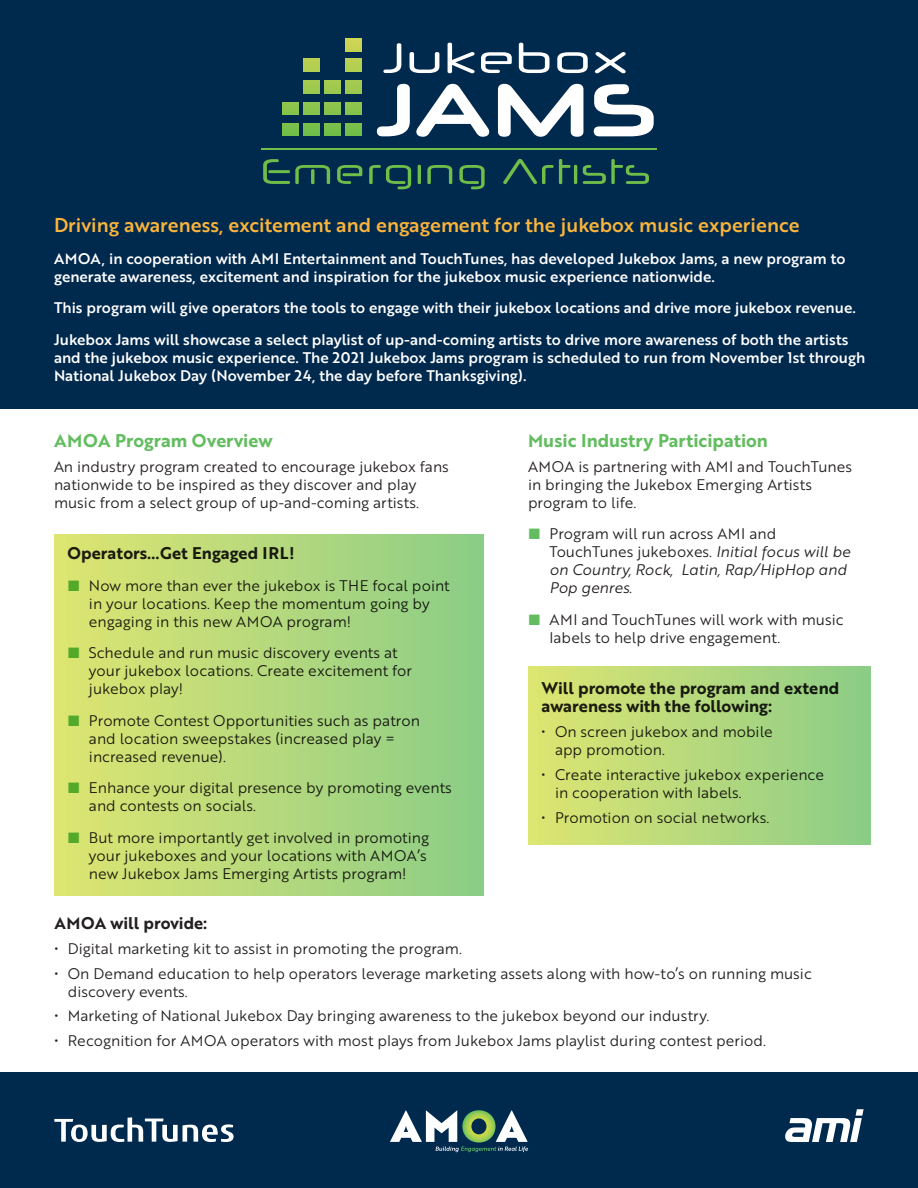
<style>
.page{position:relative;width:918px;height:1188px;background:#fff}
.page>*{position:absolute;margin:0;border:0;box-sizing:border-box;transform-origin:0 0}
.t1{font:19.5px "Brother 1816 Medium";color:#fcb53b}
.t2{font:18px "Brother 1816 Bold";color:#63bd60}
.t3{font:16.5px/18px "Brother 1816 Bold";color:#231f20}
.t4{font:15px/18px "Brother 1816 Book";color:#231f20}
.t5{font:15px/18px "Brother 1816 Medium";color:#fff}
.t6{font:15px/18px "Brother 1816 Book Italic";color:#231f20}
.s1{font-family:"Brother 1816 Book Italic"}
</style>
<div class="page">
<div style="left:54px;top:534px;width:430px;height:361px;background:linear-gradient(to right,#dfe671,#8bcd87)"></div>
<div style="left:0;top:0;width:918px;height:409px;background:#00294e"></div>
<div style="left:282px;top:123px;width:16px;height:13px;background:#75bf4b"></div>
<div style="left:282px;top:102px;width:16px;height:13px;background:#8ac44d"></div>
<div style="left:303px;top:123px;width:17px;height:13px;background:#75bf4b"></div>
<div style="left:303px;top:102px;width:17px;height:13px;background:#8ac44d"></div>
<div style="left:303px;top:81px;width:17px;height:13px;background:#9fca4f"></div>
<div style="left:303px;top:59px;width:17px;height:12px;background:#b5cf51"></div>
<div style="left:325px;top:123px;width:16px;height:13px;background:#75bf4b"></div>
<div style="left:325px;top:102px;width:16px;height:13px;background:#8ac44d"></div>
<div style="left:325px;top:81px;width:16px;height:13px;background:#9fca4f"></div>
<div style="left:345px;top:123px;width:16px;height:13px;background:#75bf4b"></div>
<div style="left:345px;top:102px;width:16px;height:13px;background:#8ac44d"></div>
<div style="left:345px;top:81px;width:16px;height:13px;background:#9fca4f"></div>
<div style="left:345px;top:59px;width:16px;height:12px;background:#b5cf51"></div>
<div style="left:345px;top:39px;width:16px;height:12px;background:#cad453"></div>
<svg style="left:383px;top:43px;width:18px;height:30px"></svg>
<svg style="left:410px;top:52px;width:29px;height:21px"></svg>
<svg style="left:448px;top:43px;width:27px;height:30px"></svg>
<svg style="left:481px;top:52px;width:31px;height:21px"></svg>
<svg style="left:519px;top:43px;width:30px;height:30px"></svg>
<svg style="left:557px;top:52px;width:31px;height:21px"></svg>
<svg style="left:595px;top:52px;width:31px;height:21px"></svg>
<svg style="left:377px;top:84px;width:33px;height:52px"></svg>
<svg style="left:416px;top:84px;width:73px;height:53px"></svg>
<svg style="left:498px;top:84px;width:85px;height:53px"></svg>
<svg style="left:594px;top:84px;width:60px;height:52px"></svg>
<svg style="left:263px;top:159px;width:67px;height:25px"></svg>
<svg style="left:337px;top:165px;width:25px;height:19px"></svg>
<svg style="left:369px;top:165px;width:42px;height:24px"></svg>
<hr style="left:418px;top:165px;width:3px;height:19px;background:#70be4a;border-radius:2px">
<svg style="left:427px;top:165px;width:25px;height:19px"></svg>
<svg style="left:459px;top:165px;width:26px;height:24px"></svg>
<svg style="left:503px;top:159px;width:68px;height:25px"></svg>
<hr style="left:574px;top:165px;width:3px;height:19px;background:#70be4a;border-radius:2px">
<svg style="left:583px;top:159px;width:66px;height:25px"></svg>
<hr style="left:261px;top:148px;width:396px;height:2px;background:#70be4a">
<div style="left:0;top:1072px;width:918px;height:116px;background:#00294e"></div>
<div style="left:528px;top:666px;width:342px;height:178px;background:linear-gradient(to right,#dfe571,#8ccd87)"></div>
<svg style="left:54px;top:1117px;width:180px;height:25px"></svg>
<svg style="left:785px;top:1109px;width:79px;height:33px"></svg>
<svg style="left:390px;top:1110px;width:138px;height:42px"></svg>
<svg style="left:69px;top:580px;width:10px;height:11px"></svg>
<svg style="left:69px;top:648px;width:10px;height:10px"></svg>
<svg style="left:69px;top:715px;width:10px;height:11px"></svg>
<svg style="left:69px;top:783px;width:10px;height:10px"></svg>
<svg style="left:69px;top:832px;width:10px;height:11px"></svg>
<p class="t1" style="left:54px;top:210px;width:747px">Driving awareness, excitement and engagement for the jukebox music experience</p>
<p class="t5" style="left:54px;top:249px;width:793px">AMOA, in cooperation with AMI Entertainment and TouchTunes, has developed Jukebox Jams, a new program to generate awareness, excitement and inspiration for the jukebox music experience nationwide.</p>
<p class="t5" style="left:54px;top:298px;width:803px">This program will give operators the tools to engage with their jukebox locations and drive more jukebox revenue.</p>
<p class="t5" style="left:54px;top:330px;width:813px">Jukebox Jams will showcase a select playlist of up-and-coming artists to drive more awareness of both the artists and the jukebox music experience. The 2021 Jukebox Jams program is scheduled to run from November 1st through<br>National Jukebox Day (November 24, the day before Thanksgiving).</p>
<p class="t2" style="left:54px;top:427px;width:220px">AMOA Program Overview</p>
<p class="t4" style="left:54px;top:457px;width:396px">An industry program created to encourage jukebox fans nationwide to be inspired as they discover and play music from a select group of up-and-coming artists.</p>
<p class="t3" style="left:68px;top:544px;width:229px">Operators…Get Engaged IRL!</p>
<p class="t4" style="left:89px;top:576px;width:362px">Now more than ever the jukebox is THE focal point in your locations. Keep the momentum going by engaging in this new AMOA program!</p>
<p class="t4" style="left:89px;top:643px;width:325px">Schedule and run music discovery events at your jukebox locations. Create excitement for jukebox play!</p>
<p class="t4" style="left:89px;top:711px;width:333px">Promote Contest Opportunities such as patron and location sweepstakes (increased play = increased revenue).</p>
<p class="t4" style="left:89px;top:778px;width:364px">Enhance your digital presence by promoting events and contests on socials.</p>
<p class="t4" style="left:89px;top:828px;width:342px">But more importantly get involved in promoting your jukeboxes and your locations with AMOA’s new Jukebox Jams Emerging Artists program!</p>
<p class="t3" style="left:54px;top:914px;width:154px">AMOA will provide:</p>
<p class="t4" style="left:54px;top:939px;width:409px">• Digital marketing kit to assist in promoting the program.</p>
<p class="t4" style="left:68px;top:964px;width:745px;text-indent:-14px">• On Demand education to help operators leverage marketing assets along with how-to’s on running music discovery events.</p>
<p class="t4" style="left:54px;top:1006px;width:656px">• Marketing of National Jukebox Day bringing awareness to the jukebox beyond our industry.</p>
<p class="t4" style="left:54px;top:1031px;width:713px">• Recognition for AMOA operators with most plays from Jukebox Jams playlist during contest period.</p>
<p class="t2" style="left:528px;top:427px;width:241px">Music Industry Participation</p>
<p class="t4" style="left:528px;top:457px;width:325px">AMOA is partnering with AMI and TouchTunes in bringing the Jukebox Emerging Artists program to life.</p>
<p class="t4" style="left:550px;top:524px;width:302px">Program will run across AMI and<br>TouchTunes jukeboxes. <span class="s1">Initial focus will be</span></p>
<p class="t6" style="left:550px;top:560px;width:299px">on Country, Rock, Latin, Rap/HipHop and<br>Pop genres.</p>
<p class="t4" style="left:550px;top:610px;width:296px">AMI and TouchTunes will work with music labels to help drive engagement.</p>
<p class="t3" style="left:542px;top:679px;width:299px">Will promote the program and extend awareness with the following:</p>
<p class="t4" style="left:555px;top:722px;width:219px;text-indent:-14px">• On screen jukebox and mobile app promotion.</p>
<p class="t4" style="left:555px;top:765px;width:270px;text-indent:-14px">• Create interactive jukebox experience in cooperation with labels.</p>
<p class="t4" style="left:542px;top:808px;width:229px">• Promotion on social networks.</p>
</div>
